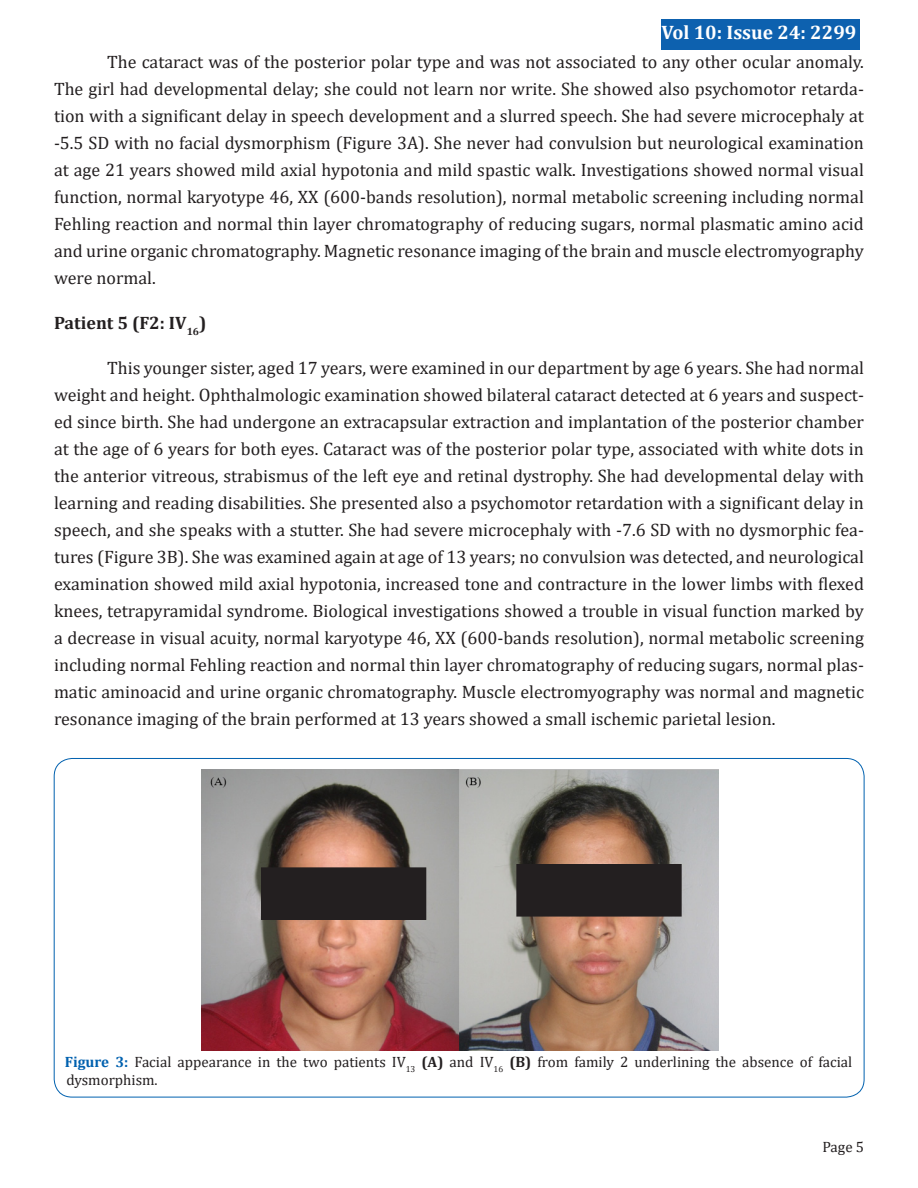
<style>
.page{position:relative;width:918px;height:1188px;background:#fff}
.page>*{position:absolute;margin:0;border:0;box-sizing:border-box;transform-origin:0 0}
.t1{font:700 19.5px "Cambria";color:#fff}
.t2{font:18px/27px "Cambria";color:#231f20;text-align:justify}
.t3{font:700 18px "Cambria";color:#231f20}
.t4{font:15px/18px "Cambria";color:#231f20}
.s1{font-weight:700;color:#0061af}
.s2{font-weight:700}
</style>
<div class="page">
<div style="left:662px;top:19px;width:198px;height:31px;background:#0d61af"></div>
<img style="left:201px;top:769px;width:517px;height:281px">
<div style="left:262px;top:868px;width:164px;height:51px;background:#231f20"></div>
<div style="left:261px;top:867px;width:165px;height:53px;border:2px solid #231f20"></div>
<div style="left:517px;top:865px;width:164px;height:51px;background:#231f20"></div>
<div style="left:516px;top:864px;width:166px;height:53px;border:2px solid #231f20"></div>
<p class="t1" style="left:662px;top:19px;width:196px">Vol 10: Issue 24: 2299</p>
<p class="t2" style="left:54px;top:48px;width:812px;text-indent:53px">The cataract was of the posterior polar type and was not associated to any other ocular anomaly.<br>The girl had developmental delay; she could not learn nor write. She showed also psychomotor retarda&shy;tion with a significant delay in speech development and a slurred speech. She had severe microcephaly at -5.5 SD with no facial dysmorphism (Figure 3A). She never had convulsion but neurological examination at age 21 years showed mild axial hypotonia and mild spastic walk. Investigations showed normal visual function, normal karyotype 46, XX (600-bands resolution), normal metabolic screening including normal Fehling reaction and normal thin layer chromatography of reducing sugars, normal plasmatic amino acid and urine organic chromatography. Magnetic resonance imaging of the brain and muscle electromyography were normal.</p>
<p class="t3" style="left:54px;top:310px;width:154px">Patient 5 (F2: IV<sub>16</sub>)</p>
<p class="t2" style="left:54px;top:354px;width:812px;text-indent:53px">This younger sister, aged 1 7 years, were examined in our department by age 6 years. She had normal weight and height. Ophthalmologic examination showed bilateral cataract detected at 6 years and suspect&shy;ed since birth. She had undergone an extracapsular extraction and implantation of the posterior chamber at the age of 6 years for both eyes. Cataract was of the posterior polar type, associated with white dots in the anterior vitreous, strabismus of the left eye and retinal dystrophy. She had developmental delay with learning and reading disabilities. She presented also a psychomotor retardation with a significant delay in speech, and she speaks with a stutter. She had severe microcephaly with -7.6 SD with no dysmorphic fea&shy;tures (Figure 3B). She was examined again at age of 1 3 years; no convulsion was detected, and neurological examination showed mild axial hypotonia, increased tone and contracture in the lower limbs with flexed knees, tetrapyramidal syndrome. Biological investigations showed a trouble in visual function marked by a decrease in visual acuity, normal karyotype 46, XX (600-bands resolution), normal metabolic screening including normal Fehling reaction and normal thin layer chromatography of reducing sugars, normal plas&shy;matic aminoacid and urine organic chromatography. Muscle electromyography was normal and magnetic resonance imaging of the brain performed at 1 3 years showed a small ischemic parietal lesion.</p>
<p class="t4" style="left:65px;top:1053px;width:789px"><span class="s1">Figure 3:</span> Facial appearance in the two patients IV<sub>1</sub> <sub>3</sub> <span class="s2">(A)</span> and IV<sub>1</sub> <sub>6</sub> <span class="s2">(B)</span> from family 2 underlining the absence of facial dysmorphism.</p>
<p class="t4" style="left:822px;top:1138px;width:43px">Page 5</p>
</div>
